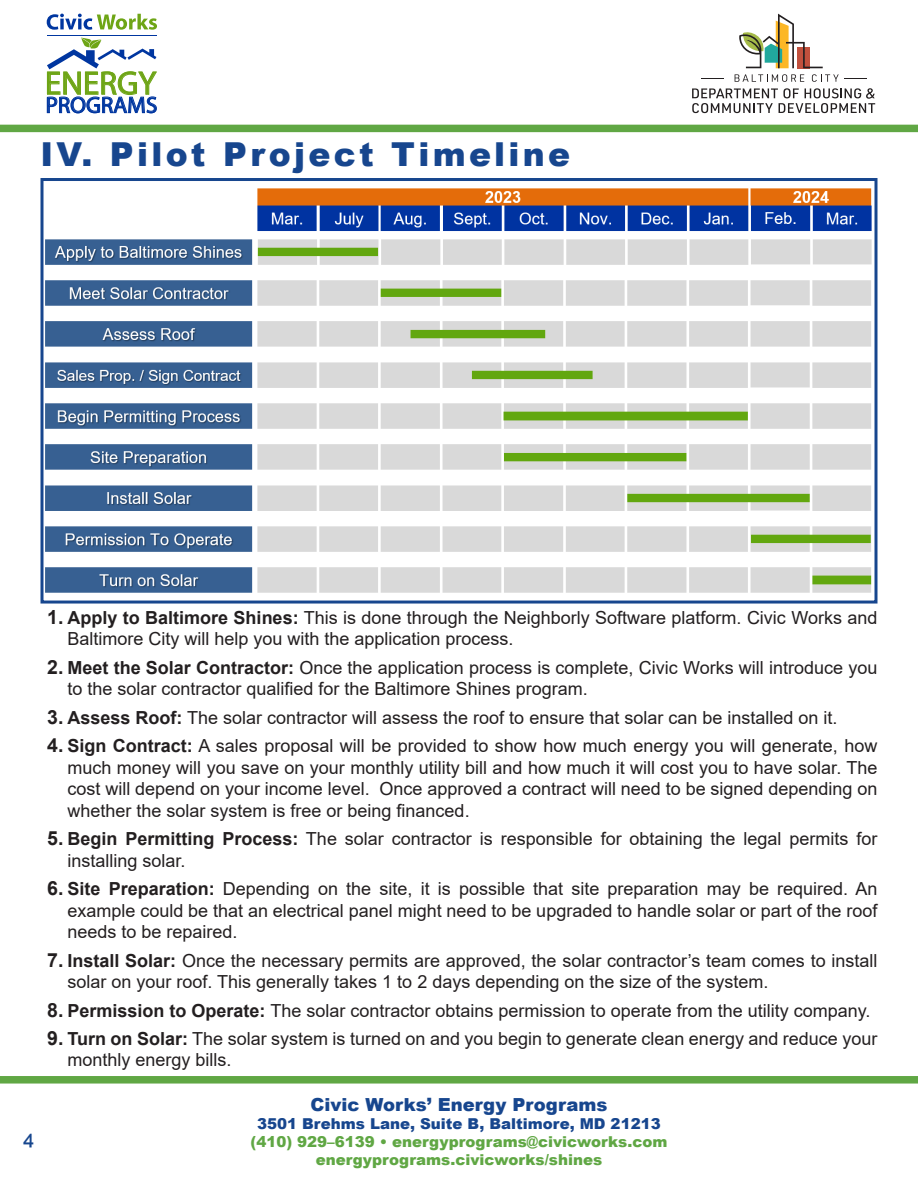
<style>
.page{position:relative;width:918px;height:1188px;background:#fff}
.page>*{position:absolute;margin:0;border:0;box-sizing:border-box;transform-origin:0 0}
.t1{font:900 33px "Arial";letter-spacing:.1em;color:#17468e}
.t2{font:33px "Myriad Pro";color:#6ea516}
.t3{font:22.95px "Myriad Pro";color:#0036a0}
.t4{font:600 19.5px "Raleway";color:#17468e}
.t5{font:18px/21.6px "Arial";color:#231f20}
.t6{font:900 18px "Arial";color:#17468e}
.t7{font:900 15px/18px "Arial";color:#60a744;text-align:center}
.t8{font:900 15px "Arial";color:#17468e}
.s1{font-weight:700;font-size:19.5px}
.s2{font-weight:700}
</style>
<div class="page">
<div style="left:0;top:125px;width:918px;height:7px;background:#60a744"></div>
<div style="left:0;top:1076px;width:918px;height:8px;background:#60a744"></div>
<svg style="left:47px;top:14px;width:110px;height:16px"></svg>
<hr style="left:47px;top:35px;width:110px;height:1px;background:#0036a0">
<svg style="left:47px;top:38px;width:109px;height:31px"></svg>
<svg style="left:692px;top:88px;width:183px;height:25px"></svg>
<svg style="left:735px;top:74px;width:69px;height:8px"></svg>
<svg style="left:812px;top:74px;width:55px;height:8px"></svg>
<svg style="left:701px;top:78px;width:23px;height:1px"></svg>
<svg style="left:739px;top:14px;width:84px;height:54px"></svg>
<img style="left:45px;top:188px;width:827px;height:405px">
<div style="left:40px;top:178px;width:838px;height:426px;border:3px solid #17468e"></div>
<h1 class="t2" style="left:45px;top:63px;width:113px">ENERGY</h1>
<p class="t3" style="left:46px;top:91px;width:113px">PROGRAMS</p>
<p class="t1" style="left:40px;top:131px;width:531px">IV. Pilot Project Timeline</p>
<p class="t4" style="left:23px;top:1123px;width:12px">4</p>
<p class="t5" style="left:68px;top:606px;width:811px;text-indent:-20px"><span class="s1">1.</span> <span class="s2">Apply to Baltimore Shines:</span> This is done through the Neighborly Software platform. Civic Works and<br>Baltimore City will help you with the application process.</p>
<p class="t5" style="left:68px;top:656px;width:811px;text-indent:-20px"><span class="s1">2.</span> <span class="s2">Meet the Solar Contractor:</span> Once the application process is complete, Civic Works will introduce you to the solar contractor qualified for the Baltimore Shines program.</p>
<p class="t5" style="left:47px;top:706px;width:792px"><span class="s1">3.</span> <span class="s2">Assess Roof:</span> The solar contractor will assess the roof to ensure that solar can be installed on it.</p>
<p class="t5" style="left:68px;top:735px;width:811px;text-align:justify;text-indent:-20px"><span class="s1">4.</span> <span class="s2">Sign Contract:</span> A sales proposal will be provided to show how much energy you will generate, how much money will you save on your monthly utility bill and how much it will cost you to have solar. The cost will depend on your income level. Once approved a contract will need to be signed depending on whether the solar system is free or being financed.</p>
<p class="t5" style="left:68px;top:828px;width:811px;text-indent:-20px"><span class="s1">5.</span> <span class="s2">Begin Permitting Process:</span> The solar contractor is responsible for obtaining the legal permits for installing solar.</p>
<p class="t5" style="left:68px;top:878px;width:811px;text-align:justify;text-indent:-20px"><span class="s1">6.</span> <span class="s2">Site Preparation:</span> Depending on the site, it is possible that site preparation may be required. An example could be that an electrical panel might need to be upgraded to handle solar or part of the roof needs to be repaired.</p>
<p class="t5" style="left:68px;top:949px;width:811px;text-indent:-20px"><span class="s1">7.</span> <span class="s2">Install Solar:</span> Once the necessary permits are approved, the solar contractor’s team comes to install solar on your roof. This generally takes 1 to 2 days depending on the size of the system.</p>
<p class="t5" style="left:47px;top:999px;width:825px"><span class="s1">8.</span> <span class="s2">Permission to Operate:</span> The solar contractor obtains permission to operate from the utility company.</p>
<p class="t5" style="left:68px;top:1028px;width:811px;text-indent:-20px"><span class="s1">9.</span> <span class="s2">Turn on Solar:</span> The solar system is turned on and you begin to generate clean energy and reduce your monthly energy bills.</p>
<p class="t6" style="left:311px;top:1092px;width:298px">Civic Works’ Energy Programs</p>
<p class="t8" style="left:257px;top:1113px;width:405px">3501 Brehms Lane, Suite B, Baltimore, MD 21213</p>
<p class="t7" style="left:251px;top:1132px;width:418px">(410) 929–6139 • energyprograms@civicworks.com energyprograms.civicworks/shines</p>
</div>
